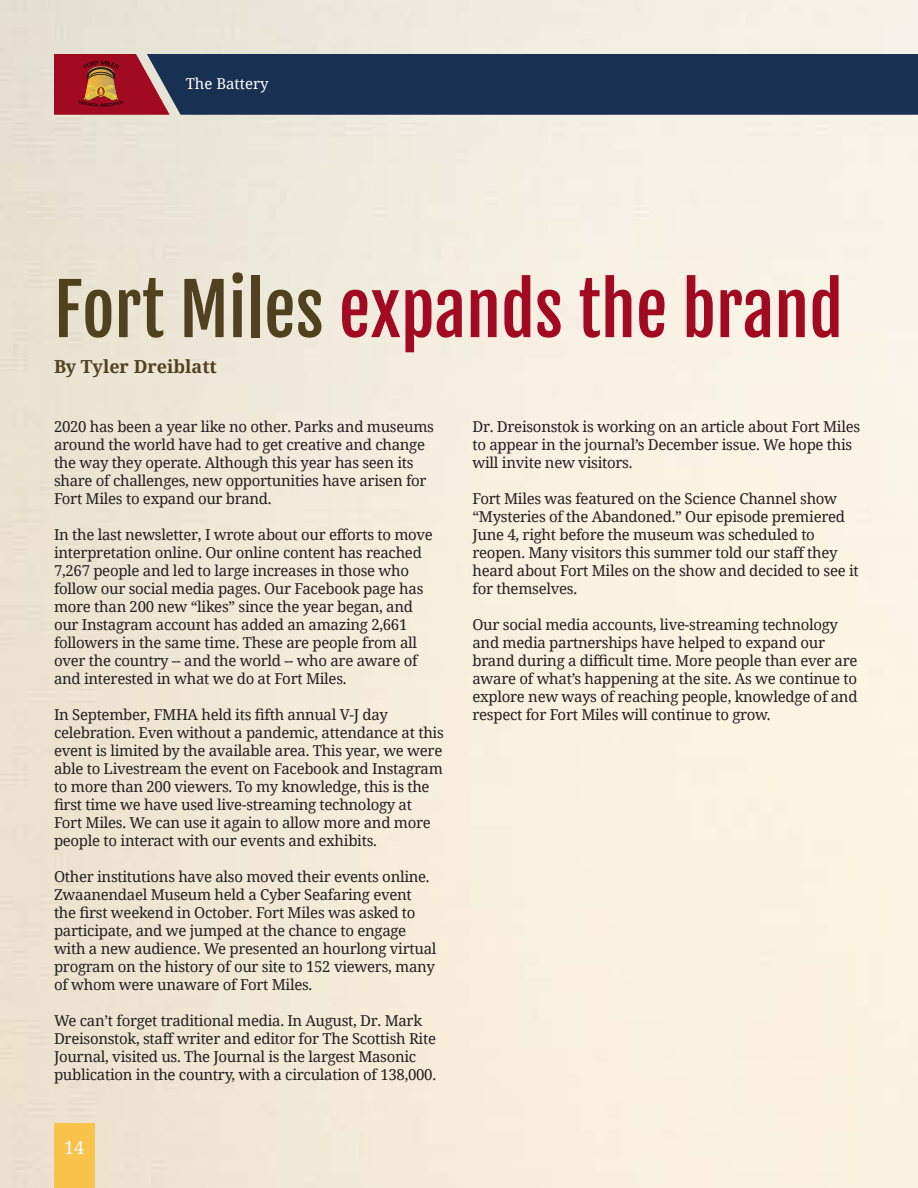
<style>
.page{position:relative;width:918px;height:1188px;background:#fff}
.page>*{position:absolute;margin:0;border:0;box-sizing:border-box;transform-origin:0 0}
.t1{font:69.9px "Fjalla One";color:#a10a20}
.t2{font:700 18px "Noto Serif";color:#50411f}
.t3{font:18px "Noto Serif";color:#fff}
.t4{font:15px/18px "Noto Serif";letter-spacing:-.02em;color:#231f20}
.t5{font:15px "Noto Serif";color:#fff}
.s1{color:#50411f}
</style>
<div class="page">
<img style="left:0;top:0;width:918px;height:1188px">
<div style="left:54px;top:1124px;width:40px;height:64px;background:#f9c24a"></div>
<div style="left:170px;top:54px;width:748px;height:61px;background:#183051"></div>
<svg style="left:54px;top:54px;width:116px;height:61px;background:#9b283b"></svg>
<img style="left:78px;top:58px;width:46px;height:51px">
<p class="t5" style="left:186px;top:74px;width:85px">The Battery</p>
<p class="t1" style="left:54px;top:267px;width:790px"><span class="s1">Fort Miles</span> expands the brand</p>
<p class="t2" style="left:54px;top:354px;width:164px">By Tyler Dreiblatt</p>
<p class="t4" style="left:54px;top:417px;width:382px">2020 has been a year like no other. Parks and museums around the world have had to get creative and change the way they operate. Although this year has seen its share of challenges, new opportunities have arisen for Fort Miles to expand our brand.</p>
<p class="t4" style="left:54px;top:525px;width:380px">In the last newsletter, I wrote about our efforts to move interpretation online. Our online content has reached 7,267 people and led to large increases in those who follow our social media pages. Our Facebook page has more than 200 new “likes” since the year began, and our Instagram account has added an amazing 2,661 followers in the same time. These are people from all over the country -- and the world -- who are aware of and interested in what we do at Fort Miles.</p>
<p class="t4" style="left:54px;top:705px;width:391px">In September, FMHA held its fifth annual V-J day celebration. Even without a pandemic, attendance at this event is limited by the available area. This year, we were able to Livestream the event on Facebook and Instagram to more than 200 viewers. To my knowledge, this is the first time we have used live-streaming technology at Fort Miles. We can use it again to allow more and more people to interact with our events and exhibits.</p>
<p class="t4" style="left:54px;top:867px;width:384px">Other institutions have also moved their events online.<br>Zwaanendael Museum held a Cyber Seafaring event the first weekend in October. Fort Miles was asked to participate, and we jumped at the chance to engage with a new audience. We presented an hourlong virtual program on the history of our site to 152 viewers, many of whom were unaware of Fort Miles.</p>
<p class="t4" style="left:54px;top:1011px;width:384px">We can’t forget traditional media. In August, Dr. Mark Dreisonstok, staff writer and editor for The Scottish Rite Journal, visited us. The Journal is the largest Masonic publication in the country, with a circulation of 138,000.</p>
<p class="t3" style="left:64px;top:1135px;width:22px">14</p>
<p class="t4" style="left:472px;top:417px;width:389px">Dr. Dreisonstok is working on an article about Fort Miles to appear in the journal’s December issue. We hope this will invite new visitors.</p>
<p class="t4" style="left:472px;top:489px;width:388px">Fort Miles was featured on the Science Channel show “Mysteries of the Abandoned.” Our episode premiered June 4, right before the museum was scheduled to reopen. Many visitors this summer told our staff they heard about Fort Miles on the show and decided to see it for themselves.</p>
<p class="t4" style="left:472px;top:615px;width:387px">Our social media accounts, live-streaming technology and media partnerships have helped to expand our brand during a difficult time. More people than ever are aware of what’s happening at the site. As we continue to explore new ways of reaching people, knowledge of and respect for Fort Miles will continue to grow.</p>
</div>
